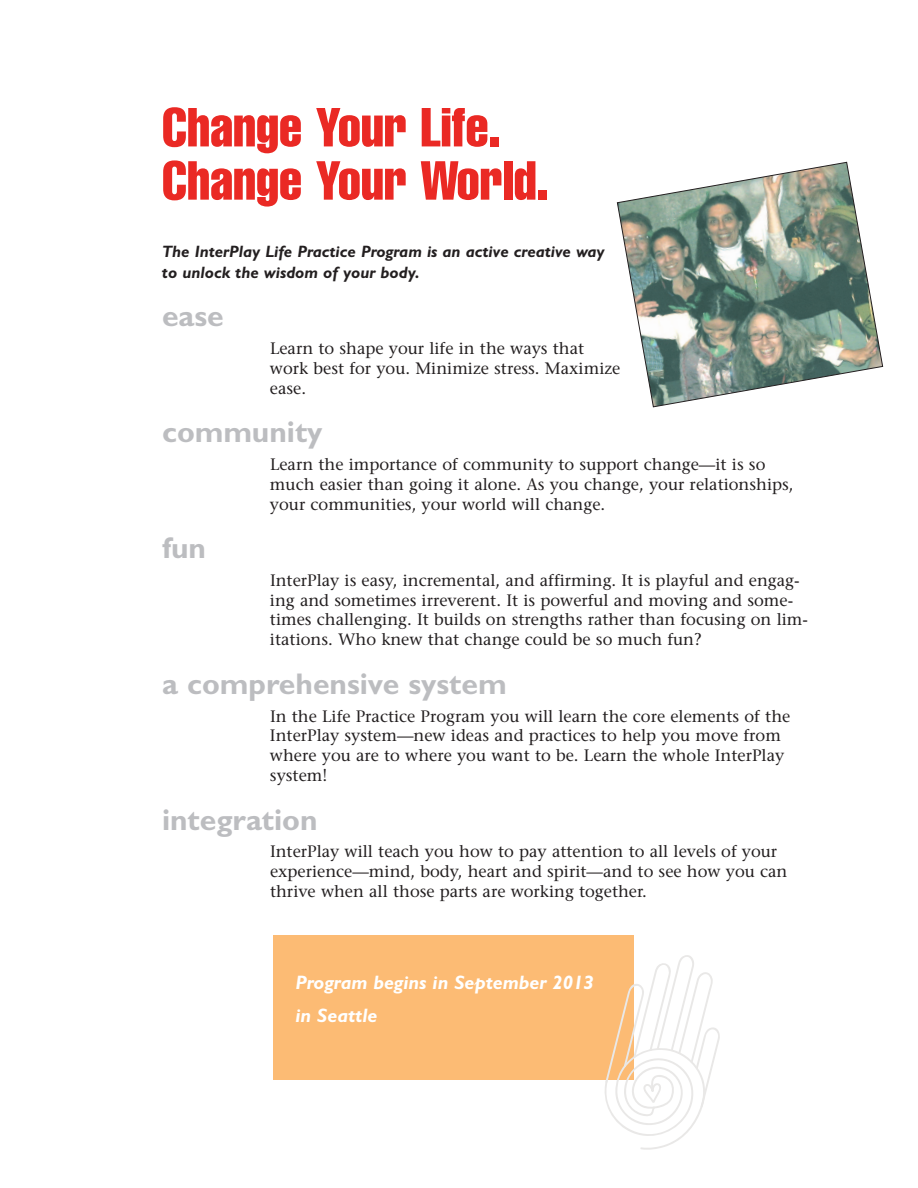
<style>
.page{position:relative;width:918px;height:1188px;background:#fff}
.page>*{position:absolute;margin:0;border:0;box-sizing:border-box;transform-origin:0 0}
.t1{font:extra-condensed 54px/53.2px "Helvetica";color:#ea2924}
.t2{font:700 30px "Gill Sans";color:#bcbdc0}
.t3{font:italic 700 19.5px/33px "Gill Sans";color:#fff}
.t4{font:16.5px/19.8px "Stone Serif";color:#231f20}
.t5{font:italic 700 16.5px/20.7px "Gill Sans";color:#231f20}
</style>
<div class="page">
<div style="left:273px;top:935px;width:361px;height:145px;background:#fcbb74"></div>
<img style="left:617px;top:161px;width:267px;height:247px">
<svg style="left:605px;top:955px;width:115px;height:195px"></svg>
<h1 class="t1" style="left:162px;top:104px;width:389px">Change Your Life.<br>Change Your World.</h1>
<p class="t5" style="left:162px;top:243px;width:444px">The InterPlay Life Practice Program is an active creative way to unlock the wisdom of your body.</p>
<h2 class="t2" style="left:162px;top:305px;width:63px">ease</h2>
<p class="t4" style="left:270px;top:340px;width:352px">Learn to shape your life in the ways that work best for you. Minimize stress. Maximize ease.</p>
<h2 class="t2" style="left:162px;top:421px;width:162px">community</h2>
<p class="t4" style="left:270px;top:456px;width:525px">Learn the importance of community to support change—it is so much easier than going it alone. As you change, your relationships, your communities, your world will change.</p>
<h2 class="t2" style="left:162px;top:537px;width:46px">fun</h2>
<p class="t4" style="left:270px;top:572px;width:540px">InterPlay is easy, incremental, and affirming. It is playful and engag&shy;ing and sometimes irreverent. It is powerful and moving and some&shy;times challenging. It builds on strengths rather than focusing on lim&shy;itations. Who knew that change could be so much fun?</p>
<h2 class="t2" style="left:162px;top:672px;width:346px">a comprehensive system</h2>
<p class="t4" style="left:270px;top:708px;width:522px">In the Life Practice Program you will learn the core elements of the InterPlay system—new ideas and practices to help you move from where you are to where you want to be. Learn the whole InterPlay system!</p>
<h2 class="t2" style="left:162px;top:808px;width:157px">integration</h2>
<p class="t4" style="left:270px;top:843px;width:519px">InterPlay will teach you how to pay attention to all levels of your experience—mind, body, heart and spirit—and to see how you can thrive when all those parts are working together.</p>
<p class="t3" style="left:296px;top:968px;width:300px">Program begins in September 2013 in Seattle</p>
</div>
